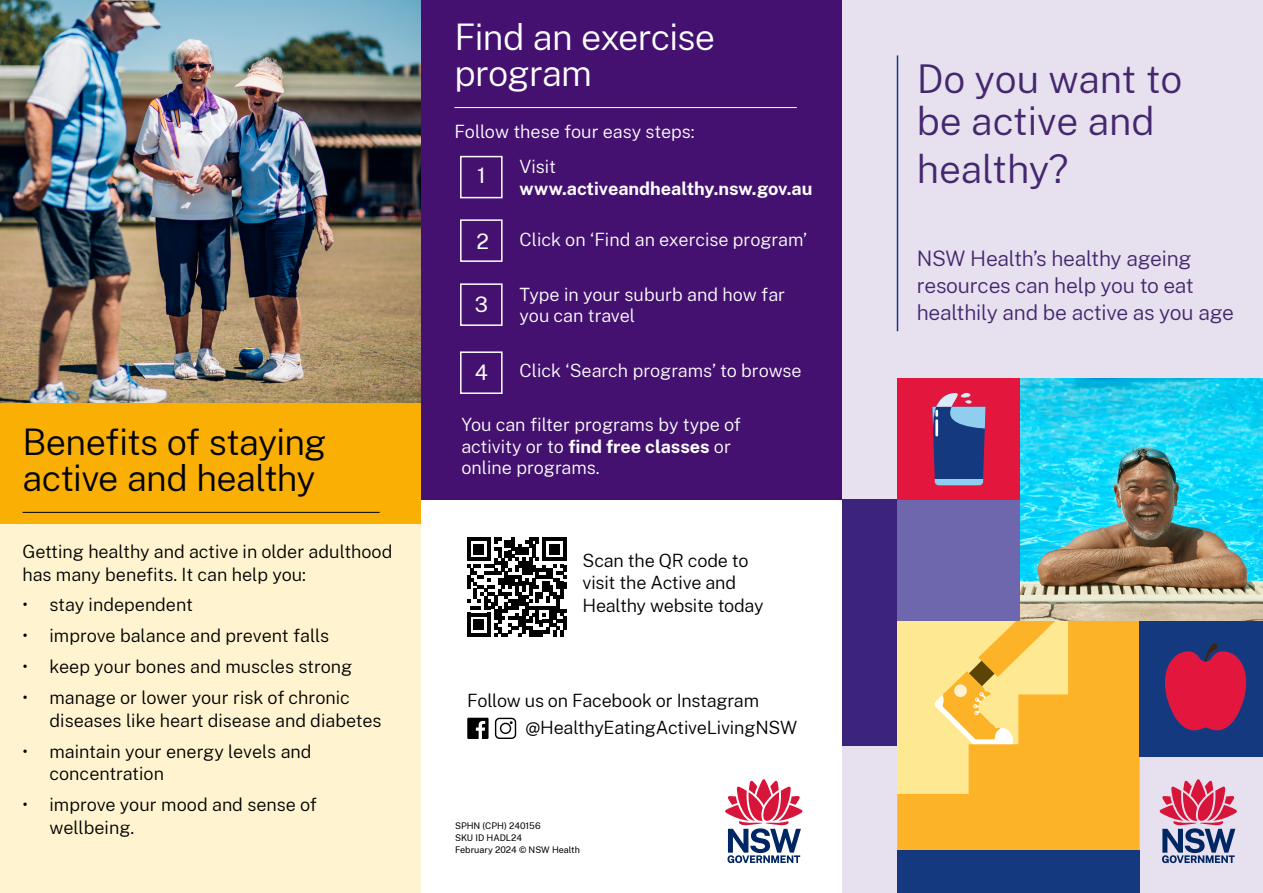
<style>
.page{position:relative;width:1263px;height:893px;background:#fff}
.page>*{position:absolute;margin:0;border:0;box-sizing:border-box;transform-origin:0 0}
.t1{font:300 39px/42px "Public Sans";color:#45276e}
.t2{font:300 36px/36px "Public Sans";letter-spacing:-.02em;color:#000}
.t3{font:300 36px/36px "Public Sans";letter-spacing:-.02em;color:#fff}
.t4{font:300 21px/27px "Public Sans";letter-spacing:-.01em;color:#45276e}
.t5{font:21px "Public Sans";color:#fff}
.t6{font:300 18px/22.5px "Public Sans";letter-spacing:-.005em;color:#000}
.t7{font:300 18px/21.6px "Public Sans";color:#fff}
.t8{font:700 18px "Public Sans";color:#fff}
.t9{font:9px/12px "Public Sans";color:#000}
.s1{font-weight:700}
</style>
<div class="page">
<div style="left:842px;top:0;width:421px;height:893px;background:#e7e0ef"></div>
<div style="left:421px;top:0;width:421px;height:499px;background:#441170"></div>
<div style="left:0;top:392px;width:421px;height:501px;background:#fff4cf"></div>
<div style="left:0;top:402px;width:421px;height:122px;background:#faaf05"></div>
<hr style="left:22px;top:512px;width:358px;height:1px;background:#000">
<hr style="left:897px;top:55px;width:1px;height:276px;background:#15397f">
<svg style="left:725px;top:779px;width:77px;height:84px"></svg>
<img style="left:0;top:0;width:421px;height:402px">
<div style="left:460px;top:156px;width:43px;height:42px;border:2px solid #fff"></div>
<div style="left:460px;top:219px;width:43px;height:43px;border:2px solid #fff"></div>
<div style="left:460px;top:283px;width:43px;height:43px;border:2px solid #fff"></div>
<div style="left:460px;top:351px;width:43px;height:43px;border:2px solid #fff"></div>
<svg style="left:1160px;top:779px;width:77px;height:84px"></svg>
<div style="left:842px;top:499px;width:55px;height:247px;background:#3c247d"></div>
<div style="left:897px;top:500px;width:123px;height:121px;background:#6f67ae"></div>
<div style="left:897px;top:378px;width:123px;height:122px;background:#e3173e"></div>
<svg style="left:932px;top:392px;width:53px;height:93px;background:#565a91"></svg>
<hr style="left:935px;top:421px;width:3px;height:14px;background:#fff">
<svg style="left:897px;top:621px;width:243px;height:229px;background:#fbbe3f"></svg>
<svg style="left:933px;top:621px;width:122px;height:123px;background:#fad26d"></svg>
<div style="left:1140px;top:621px;width:123px;height:136px;background:#15397f"></div>
<svg style="left:1165px;top:643px;width:82px;height:88px"></svg>
<img style="left:1020px;top:379px;width:243px;height:242px">
<div style="left:897px;top:850px;width:243px;height:43px;background:#15397f"></div>
<hr style="left:454px;top:107px;width:343px;height:1px;background:#fff">
<svg style="left:467px;top:537px;width:100px;height:100px"></svg>
<hr style="left:563px;top:616px;width:4px;height:14px;background:#000">
<svg style="left:467px;top:718px;width:21px;height:21px"></svg>
<svg style="left:495px;top:718px;width:21px;height:21px"></svg>
<h2 class="t3" style="left:454px;top:17px;width:262px">Find an exercise program</h2>
<p class="t7" style="left:454px;top:120px;width:242px">Follow these four easy steps:</p>
<h2 class="t2" style="left:22px;top:422px;width:306px">Benefits of staying active and healthy</h2>
<p class="t5" style="left:477px;top:160px;width:10px">1</p>
<p class="t5" style="left:476px;top:226px;width:14px">2</p>
<p class="t5" style="left:475px;top:290px;width:15px">3</p>
<p class="t5" style="left:475px;top:358px;width:15px">4</p>
<p class="t7" style="left:520px;top:155px;width:38px">Visit</p>
<p class="t8" style="left:520px;top:175px;width:294px">www.activeandhealthy.nsw.gov.au</p>
<p class="t7" style="left:520px;top:228px;width:289px">Click on ‘Find an exercise program’</p>
<p class="t7" style="left:520px;top:282px;width:267px">Type in your suburb and how far you can travel</p>
<p class="t7" style="left:520px;top:359px;width:284px">Click ‘Search programs’ to browse</p>
<p class="t7" style="left:461px;top:413px;width:281px">You can filter programs by type of activity or to <span class="s1">find free classes</span> or online programs.</p>
<p class="t6" style="left:22px;top:540px;width:371px">Getting healthy and active in older adulthood has many benefits. It can help you:</p>
<p class="t6" style="left:583px;top:548px;width:182px">Scan the QR code to visit the Active and<br>Healthy website today</p>
<p class="t6" style="left:22px;top:593px;width:172px">• stay independent</p>
<p class="t6" style="left:22px;top:624px;width:308px">• improve balance and prevent falls</p>
<p class="t6" style="left:22px;top:655px;width:331px">• keep your bones and muscles strong</p>
<p class="t6" style="left:49px;top:686px;width:333px;text-indent:-27px">• manage or lower your risk of chronic diseases like heart disease and diabetes</p>
<p class="t6" style="left:49px;top:739px;width:264px;text-indent:-27px">• maintain your energy levels and concentration</p>
<p class="t6" style="left:49px;top:793px;width:269px;text-indent:-27px">• improve your mood and sense of wellbeing.</p>
<p class="t6" style="left:526px;top:686px;width:273px;line-height:27px;text-indent:-58px">Follow us on Facebook or Instagram @HealthyEatingActiveLivingNSW</p>
<p class="t9" style="left:455px;top:819px;width:126px">SPHN (CPH) 240156<br>SKU ID HADL24<br>February 2024 © NSW Health</p>
<h1 class="t1" style="left:917px;top:56px;width:267px">Do you want to be active and</h1>
<h1 class="t1" style="left:917px;top:146px;width:153px">healthy?</h1>
<p class="t4" style="left:917px;top:244px;width:319px">NSW Health’s healthy ageing resources can help you to eat healthily and be active as you age</p>
</div>
